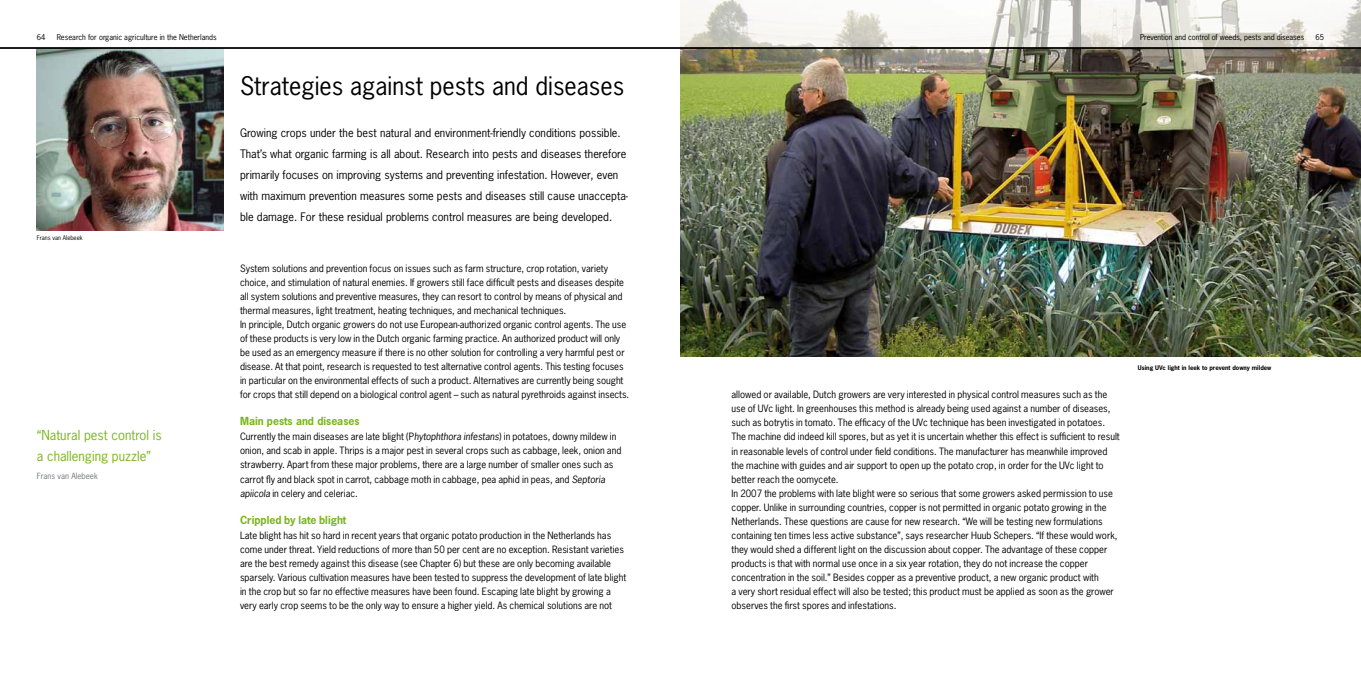
<style>
.page{position:relative;width:1361px;height:681px;background:#fff}
.page>*{position:absolute;margin:0;border:0;box-sizing:border-box;transform-origin:0 0}
.t1{font:24px "News Gothic Std";color:#000}
.t2{font:13px/21px "News Gothic Std";color:#7ab51d}
.t3{font:11px/21px "News Gothic Std";color:#000}
.t4{font:700 10.5px "News Gothic Std";color:#7ab51d}
.t5{font:9.5px/14px "News Gothic Std";color:#000}
.t6{font:8px "News Gothic Std";color:#71787d}
.t7{font:7.5px "News Gothic Std";letter-spacing:-.005em;color:#000}
.t8{font:700 6px "News Gothic Std";color:#000}
.t9{font:6px "News Gothic Std";color:#000}
.s1{font-style:italic}
</style>
<div class="page">
<img style="left:37px;top:49px;width:186px;height:181px">
<img style="left:680px;top:49px;width:681px;height:307px">
<svg style="left:0;top:0;width:1361px;height:48px"></svg>
<hr style="left:0;top:48px;width:1361px;height:1px;background:#000">
<p class="t7" style="left:37px;top:32px;width:10px">64</p>
<p class="t7" style="left:57px;top:32px;width:161px">Research for organic agriculture in the Netherlands</p>
<p class="t9" style="left:37px;top:234px;width:47px">Frans van Alebeek</p>
<h2 class="t2" style="left:37px;top:424px;width:126px">“Natural pest control is a challenging puzzle”</h2>
<p class="t6" style="left:37px;top:471px;width:62px">Frans van Alebeek</p>
<h1 class="t1" style="left:240px;top:70px;width:386px">Strategies against pests and diseases</h1>
<p class="t3" style="left:240px;top:122px;width:389px">Growing crops under the best natural and environment-friendly conditions possible.<br>That’s what organic farming is all about. Research into pests and diseases therefore primarily focuses on improving systems and preventing infestation. However, even with maximum prevention measures some pests and diseases still cause unaccepta&shy;ble damage. For these residual problems control measures are being developed.</p>
<p class="t5" style="left:240px;top:261px;width:391px">System solutions and prevention focus on issues such as farm structure, crop rotation, variety choice, and stimulation of natural enemies. If growers still face difficult pests and diseases despite all system solutions and preventive measures, they can resort to control by means of physical and thermal measures, light treatment, heating techniques, and mechanical techniques.<br>In principle, Dutch organic growers do not use European-authorized organic control agents. The use of these products is very low in the Dutch organic farming practice. An authorized product will only be used as an emergency measure if there is no other solution for controlling a very harmful pest or disease. At that point, research is requested to test alternative control agents. This testing focuses in particular on the environmental effects of such a product. Alternatives are currently being sought for crops that still depend on a biological control agent – such as natural pyrethroids against insects.</p>
<p class="t4" style="left:240px;top:414px;width:121px">Main pests and diseases</p>
<p class="t5" style="left:240px;top:429px;width:383px">Currently the main diseases are late blight (P<span class="s1">hytophthora infestans</span>) in potatoes, downy mildew in onion, and scab in apple. Thrips is a major pest in several crops such as cabbage, leek, onion and strawberry. Apart from these major problems, there are a large number of smaller ones such as carrot fly and black spot in carrot, cabbage moth in cabbage, pea aphid in peas, and <span class="s1">Septoria apiicola</span> in celery and celeriac.</p>
<p class="t4" style="left:240px;top:512px;width:108px">Crippled by late blight</p>
<p class="t5" style="left:240px;top:527px;width:388px">Late blight has hit so hard in recent years that organic potato production in the Netherlands has come under threat. Yield reductions of more than 50 per cent are no exception. Resistant varieties are the best remedy against this disease (see Chapter 6) but these are only becoming available sparsely. Various cultivation measures have been tested to suppress the development of late blight in the crop but so far no effective measures have been found. Escaping late blight by growing a very early crop seems to be the only way to ensure a higher yield. As chemical solutions are not</p>
<p class="t7" style="left:1140px;top:32px;width:166px">Prevention and control of weeds, pests and diseases</p>
<p class="t7" style="left:1315px;top:32px;width:10px">65</p>
<p class="t5" style="left:731px;top:387px;width:390px">allowed or available, Dutch growers are very interested in physical control measures such as the use of UVc light. In greenhouses this method is already being used against a number of diseases, such as botrytis in tomato. The efficacy of the UVc technique has been investigated in potatoes.<br>The machine did indeed kill spores, but as yet it is uncertain whether this effect is sufficient to result in reasonable levels of control under field conditions. The manufacturer has meanwhile improved the machine with guides and air support to open up the potato crop, in order for the UVc light to better reach the oomycete.<br>In 2007 the problems with late blight were so serious that some growers asked permission to use copper. Unlike in surrounding countries, copper is not permitted in organic potato growing in the Netherlands. These questions are cause for new research. “We will be testing new formulations containing ten times less active substance”, says researcher Huub Schepers. “If these would work, they would shed a different light on the discussion about copper. The advantage of these copper products is that with normal use once in a six year rotation, they do not increase the copper concentration in the soil.” Besides copper as a preventive product, a new organic product with<br>a very short residual effect will also be tested; this product must be applied as soon as the grower observes the first spores and infestations.</p>
<p class="t8" style="left:1138px;top:364px;width:135px">Using UVc light in leek to prevent downy mildew</p>
</div>
